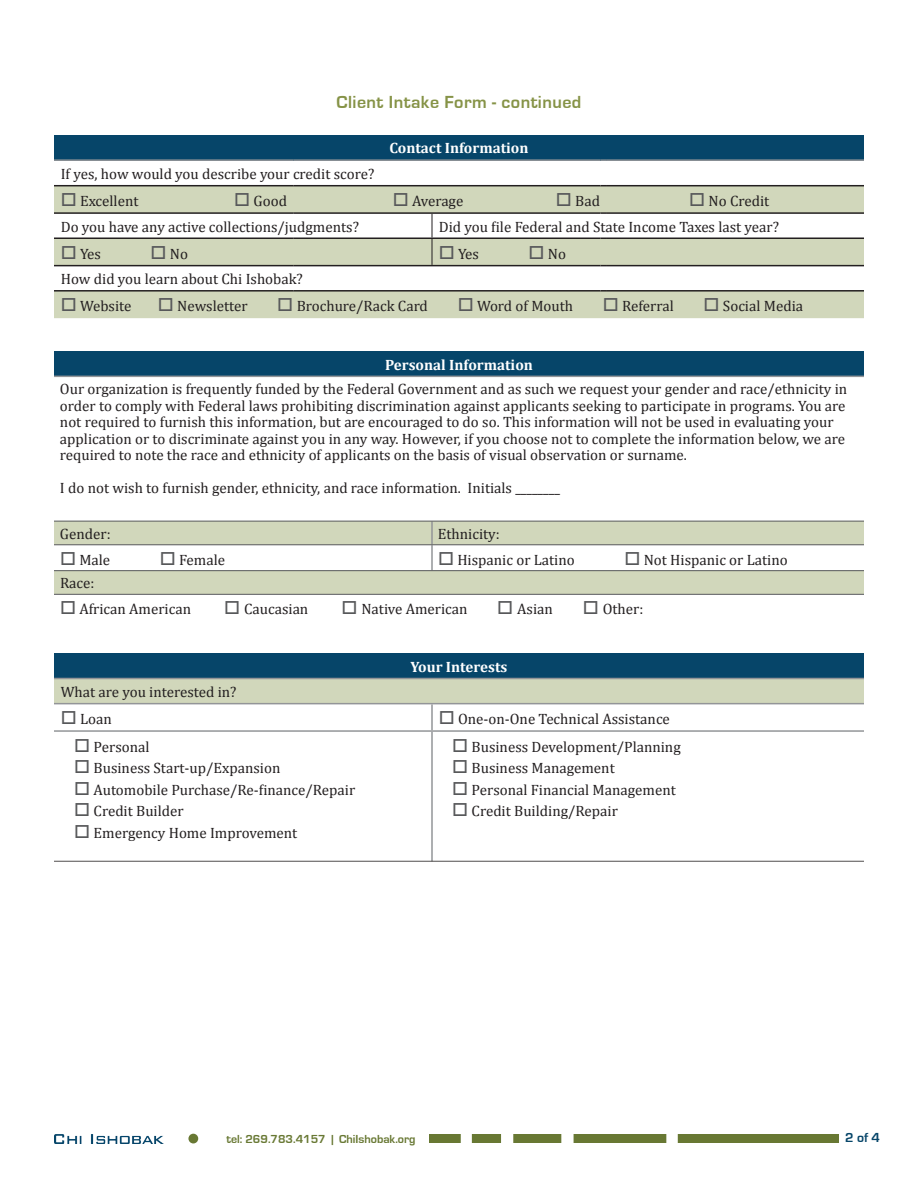
<style>
.page{position:relative;width:918px;height:1188px;background:#fff}
.page>*{position:absolute;margin:0;border:0;box-sizing:border-box;transform-origin:0 0}
.t1{font:700 18px "Eurostile";letter-spacing:.025em;color:#869347}
.t2{font:15px/16.5px "Cambria";color:#231f20}
.t3{font:700 15px "Cambria";color:#fff}
.t4{font:700 13.5px "Eurostile";color:#064569}
.t5{font:700 12px "Eurostile";color:#687833}
.s1{color:#57585a}
</style>
<div class="page">
<img style="left:54px;top:1134px;width:109px;height:9px">
<img style="left:429px;top:1134px;width:409px;height:9px">
<div style="left:188px;top:1134px;width:10px;height:9px;background:#687833;border-radius:50%"></div>
<div style="left:54px;top:135px;width:810px;height:25px;background:#064569"></div>
<svg style="left:54px;top:186px;width:810px;height:132px;fill:#d1d7bb"></svg>
<hr style="left:54px;top:185px;width:240px;height:1px;background:#231f20">
<hr style="left:294px;top:185px;width:138px;height:1px;background:#231f20">
<hr style="left:432px;top:185px;width:168px;height:1px;background:#231f20">
<hr style="left:607px;top:185px;width:257px;height:1px;background:#231f20">
<hr style="left:54px;top:212px;width:240px;height:2px;background:#231f20">
<hr style="left:294px;top:212px;width:138px;height:2px;background:#231f20">
<hr style="left:432px;top:212px;width:168px;height:2px;background:#231f20">
<svg style="left:600px;top:212px;width:7px;height:2px"></svg>
<hr style="left:607px;top:212px;width:257px;height:2px;background:#231f20">
<hr style="left:54px;top:238px;width:240px;height:1px;background:#231f20">
<hr style="left:294px;top:238px;width:138px;height:1px;background:#231f20">
<hr style="left:432px;top:238px;width:168px;height:1px;background:#231f20">
<hr style="left:607px;top:238px;width:257px;height:1px;background:#231f20">
<hr style="left:54px;top:265px;width:240px;height:1px;background:#231f20">
<hr style="left:294px;top:265px;width:138px;height:1px;background:#231f20">
<hr style="left:432px;top:265px;width:168px;height:1px;background:#231f20">
<hr style="left:607px;top:265px;width:257px;height:1px;background:#231f20">
<hr style="left:54px;top:290px;width:240px;height:2px;background:#231f20">
<hr style="left:294px;top:290px;width:138px;height:2px;background:#231f20">
<hr style="left:432px;top:290px;width:168px;height:2px;background:#231f20">
<svg style="left:600px;top:290px;width:7px;height:2px"></svg>
<hr style="left:607px;top:290px;width:257px;height:2px;background:#231f20">
<svg style="left:432px;top:214px;width:1px;height:51px"></svg>
<hr style="left:54px;top:159px;width:240px;height:2px;background:#939598">
<hr style="left:294px;top:159px;width:138px;height:2px;background:#939598">
<hr style="left:432px;top:159px;width:168px;height:2px;background:#939598">
<svg style="left:600px;top:159px;width:7px;height:2px"></svg>
<hr style="left:607px;top:159px;width:257px;height:2px;background:#939598">
<div style="left:54px;top:351px;width:810px;height:25px;background:#064569"></div>
<svg style="left:54px;top:522px;width:810px;height:72px;fill:#d1d7bb"></svg>
<hr style="left:54px;top:376px;width:378px;height:1px;background:#939598">
<hr style="left:432px;top:376px;width:432px;height:1px;background:#939598">
<hr style="left:431px;top:521px;width:2px;height:23px;background:#939598">
<hr style="left:431px;top:545px;width:2px;height:25px;background:#939598">
<hr style="left:54px;top:521px;width:378px;height:1px;background:#57585a">
<hr style="left:432px;top:521px;width:432px;height:1px;background:#57585a">
<hr style="left:54px;top:594px;width:378px;height:1px;background:#57585a">
<hr style="left:432px;top:594px;width:432px;height:1px;background:#57585a">
<hr style="left:54px;top:544px;width:378px;height:1px;background:#57585a">
<hr style="left:432px;top:544px;width:432px;height:1px;background:#57585a">
<hr style="left:54px;top:570px;width:378px;height:1px;background:#57585a">
<hr style="left:432px;top:570px;width:432px;height:1px;background:#57585a">
<div style="left:54px;top:653px;width:810px;height:25px;background:#064569"></div>
<div style="left:54px;top:678px;width:810px;height:26px;background:#d1d7bb"></div>
<svg style="left:54px;top:860px;width:810px;height:1px"></svg>
<hr style="left:431px;top:704px;width:2px;height:26px;background:#939598">
<hr style="left:431px;top:732px;width:2px;height:129px;background:#939598">
<hr style="left:54px;top:678px;width:378px;height:1px;background:#939598">
<hr style="left:432px;top:678px;width:432px;height:1px;background:#939598">
<hr style="left:54px;top:703px;width:378px;height:1px;background:#939598">
<hr style="left:432px;top:703px;width:432px;height:1px;background:#939598">
<hr style="left:54px;top:730px;width:378px;height:2px;background:#939598">
<hr style="left:432px;top:730px;width:432px;height:2px;background:#939598">
<hr style="left:54px;top:861px;width:810px;height:1px;background:#231f20">
<p class="t1" style="left:337px;top:92px;width:246px">Client Intake Form - continued</p>
<p class="t3" style="left:389px;top:138px;width:141px">Contact Information</p>
<p class="t2" style="left:61px;top:166px;width:315px">If yes, how would you describe your credit score?</p>
<p class="t2" style="left:61px;top:193px;width:79px"><span class="s1">□</span> Excellent</p>
<p class="t2" style="left:234px;top:193px;width:54px"><span class="s1">□</span> Good</p>
<p class="t2" style="left:393px;top:193px;width:72px"><span class="s1">□</span> Average</p>
<p class="t2" style="left:556px;top:193px;width:46px"><span class="s1">□</span> Bad</p>
<p class="t2" style="left:689px;top:193px;width:82px"><span class="s1">□</span> No Credit</p>
<p class="t2" style="left:61px;top:218px;width:300px">Do you have any active collections/judgments?</p>
<p class="t2" style="left:439px;top:218px;width:342px">Did you file Federal and State Income Taxes last year?</p>
<p class="t2" style="left:61px;top:245px;width:42px"><span class="s1">□</span> Yes</p>
<p class="t2" style="left:151px;top:245px;width:39px"><span class="s1">□</span> No</p>
<p class="t2" style="left:439px;top:245px;width:42px"><span class="s1">□</span> Yes</p>
<p class="t2" style="left:529px;top:245px;width:39px"><span class="s1">□</span> No</p>
<p class="t2" style="left:61px;top:271px;width:244px">How did you learn about Chi Ishobak?</p>
<p class="t2" style="left:61px;top:298px;width:72px"><span class="s1">□</span> Website</p>
<p class="t2" style="left:158px;top:298px;width:91px"><span class="s1">□</span> Newsletter</p>
<p class="t2" style="left:277px;top:298px;width:152px"><span class="s1">□</span> Brochure/Rack Card</p>
<p class="t2" style="left:458px;top:298px;width:117px"><span class="s1">□</span> Word of Mouth</p>
<p class="t2" style="left:603px;top:298px;width:72px"><span class="s1">□</span> Referral</p>
<p class="t2" style="left:704px;top:298px;width:101px"><span class="s1">□</span> Social Media</p>
<p class="t3" style="left:385px;top:354px;width:149px">Personal Information</p>
<p class="t2" style="left:60px;top:381px;width:789px">Our organization is frequently funded by the Federal Government and as such we request your gender and race/ethnicity in order to comply with Federal laws prohibiting discrimination against applicants seeking to participate in programs. You are not required to furnish this information, but are encouraged to do so. This information will not be used in evaluating your application or to discriminate against you in any way. However, if you choose not to complete the information below, we are required to note the race and ethnicity of applicants on the basis of visual observation or surname.</p>
<p class="t2" style="left:60px;top:480px;width:501px">I do not wish to furnish gender, ethnicity, and race information. Initials ________</p>
<p class="t2" style="left:60px;top:525px;width:52px">Gender:</p>
<p class="t2" style="left:438px;top:525px;width:63px">Ethnicity:</p>
<p class="t2" style="left:60px;top:551px;width:52px"><span class="s1">□</span> Male</p>
<p class="t2" style="left:160px;top:551px;width:67px"><span class="s1">□</span> Female</p>
<p class="t2" style="left:438px;top:551px;width:138px"><span class="s1">□</span> Hispanic or Latino</p>
<p class="t2" style="left:624px;top:551px;width:165px"><span class="s1">□</span> Not Hispanic or Latino</p>
<p class="t2" style="left:60px;top:575px;width:36px">Race:</p>
<p class="t2" style="left:60px;top:601px;width:133px"><span class="s1">□</span> African American</p>
<p class="t2" style="left:224px;top:601px;width:86px"><span class="s1">□</span> Caucasian</p>
<p class="t2" style="left:341px;top:601px;width:128px"><span class="s1">□</span> Native American</p>
<p class="t2" style="left:497px;top:601px;width:57px"><span class="s1">□</span> Asian</p>
<p class="t2" style="left:583px;top:601px;width:62px"><span class="s1">□</span> Other:</p>
<p class="t3" style="left:411px;top:656px;width:98px">Your Interests</p>
<p class="t2" style="left:61px;top:683px;width:177px">What are you interested in?</p>
<p class="t2" style="left:61px;top:711px;width:53px"><span class="s1">□</span> Loan</p>
<p class="t2" style="left:439px;top:711px;width:233px"><span class="s1">□</span> One-on-One Technical Assistance</p>
<p class="t2" style="left:74px;top:738px;width:77px"><span class="s1">□</span> Personal</p>
<p class="t2" style="left:74px;top:760px;width:208px"><span class="s1">□</span> Business Start-up/Expansion</p>
<p class="t2" style="left:74px;top:781px;width:283px"><span class="s1">□</span> Automobile Purchase/Re-finance/Repair</p>
<p class="t2" style="left:74px;top:803px;width:111px"><span class="s1">□</span> Credit Builder</p>
<p class="t2" style="left:74px;top:825px;width:225px"><span class="s1">□</span> Emergency Home Improvement</p>
<p class="t2" style="left:452px;top:738px;width:230px"><span class="s1">□</span> Business Development/Planning</p>
<p class="t2" style="left:452px;top:760px;width:164px"><span class="s1">□</span> Business Management</p>
<p class="t2" style="left:452px;top:781px;width:225px"><span class="s1">□</span> Personal Financial Management</p>
<p class="t2" style="left:452px;top:803px;width:167px"><span class="s1">□</span> Credit Building/Repair</p>
<p class="t5" style="left:227px;top:1133px;width:191px">tel: 269.783.4157 | ChiIshobak.org</p>
<p class="t4" style="left:845px;top:1130px;width:36px">2 of 4</p>
</div>
